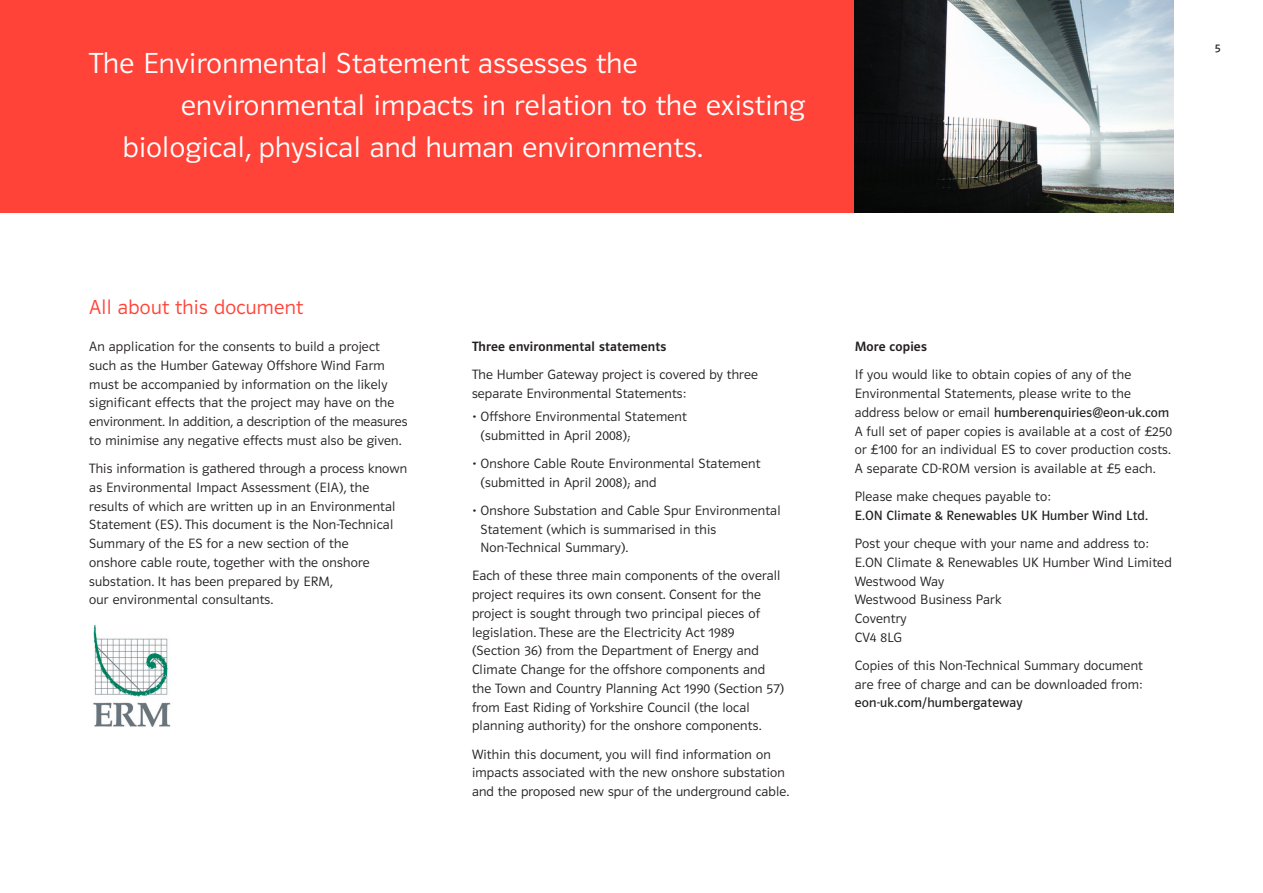
<style>
.page{position:relative;width:1263px;height:893px;background:#fff}
.page>*{position:absolute;margin:0;border:0;box-sizing:border-box;transform-origin:0 0}
.t1{font:30px "Polo 11 K Leicht";letter-spacing:.015em;color:#fff}
.t2{font:21px "Polo 22 K Leicht";letter-spacing:.015em;color:#ff4338}
.t3{font:13.95px/18.8px "Polo 11 K Leicht";letter-spacing:.015em;color:#231f20}
.t4{font:13.95px "Polo 11 K Buch";letter-spacing:.015em;color:#231f20}
.t5{font:13.95px "Polo 11 K Krftg";letter-spacing:.015em;color:#231f20}
.t6{font:12px "Polo 11 K Buch";color:#231f20}
.s1{font-family:"Polo 11 K Leicht"}
</style>
<div class="page">
<div style="left:0;top:0;width:878px;height:213px;background:#ff4338"></div>
<img style="left:855px;top:0;width:319px;height:213px">
<img style="left:93px;top:624px;width:78px;height:103px">
<h1 class="t1" style="left:89px;top:52px;width:550px">The Environmental Statement assesses the</h1>
<h1 class="t1" style="left:181px;top:94px;width:625px">environmental impacts in relation to the existing</h1>
<h1 class="t1" style="left:123px;top:136px;width:582px">biological, physical and human environments.</h1>
<p class="t6" style="left:1215px;top:44px;width:7px">5</p>
<h2 class="t2" style="left:89px;top:300px;width:215px">All about this document</h2>
<p class="t3" style="left:89px;top:338px;width:320px">An application for the consents to build a project such as the Humber Gateway Offshore Wind Farm must be accompanied by information on the likely significant effects that the project may have on the environment. In addition, a description of the measures to minimise any negative effects must also be given.</p>
<p class="t3" style="left:89px;top:460px;width:319px">This information is gathered through a process known as Environmental Impact Assessment (EIA), the results of which are written up in an Environmental Statement (ES). This document is the Non-Technical Summary of the ES for a new section of the<br>onshore cable route, together with the onshore substation. It has been prepared by ERM,<br>our environmental consultants.</p>
<p class="t5" style="left:472px;top:341px;width:196px">Three environmental statements</p>
<p class="t3" style="left:472px;top:366px;width:287px">The Humber Gateway project is covered by three separate Environmental Statements:</p>
<p class="t3" style="left:480px;top:408px;width:208px;text-indent:-8px">• Offshore Environmental Statement (submitted in April 2008);</p>
<p class="t3" style="left:480px;top:455px;width:281px;text-indent:-8px">• Onshore Cable Route Environmental Statement (submitted in April 2008); and</p>
<p class="t3" style="left:480px;top:502px;width:302px;text-indent:-8px">• Onshore Substation and Cable Spur Environmental<br>Statement (which is summarised in this<br>Non-Technical Summary).</p>
<p class="t3" style="left:472px;top:567px;width:314px">Each of these three main components of the overall project requires its own consent. Consent for the project is sought through two principal pieces of legislation. These are the Electricity Act 1989 (Section 36) from the Department of Energy and Climate Change for the offshore components and the Town and Country Planning Act 1990 (Section 57) from East Riding of Yorkshire Council (the local planning authority) for the onshore components.</p>
<p class="t3" style="left:472px;top:746px;width:319px">Within this document, you will find information on impacts associated with the new onshore substation and the proposed new spur of the underground cable.</p>
<p class="t5" style="left:855px;top:341px;width:74px">More copies</p>
<p class="t3" style="left:855px;top:366px;width:278px">If you would like to obtain copies of any of the<br>Environmental Statements, please write to the</p>
<p class="t4" style="left:855px;top:407px;width:316px"><span class="s1">address below or email</span> humberenquiries@eon-uk.com</p>
<p class="t3" style="left:855px;top:423px;width:319px;text-align:justify">A full set of paper copies is available at a cost of £250 or £100 for an individual ES to cover production costs.<br>A separate CD-ROM version is available at £5 each.</p>
<p class="t3" style="left:855px;top:488px;width:197px">Please make cheques payable to:</p>
<p class="t4" style="left:855px;top:510px;width:295px">E.ON Climate &amp; Renewables UK Humber Wind Ltd.</p>
<p class="t3" style="left:855px;top:535px;width:318px">Post your cheque with your name and address to:<br>E.ON Climate &amp; Renewables UK Humber Wind Limited<br>Westwood Way<br>Westwood Business Park<br>Coventry<br>CV4 8LG</p>
<p class="t3" style="left:855px;top:657px;width:290px">Copies of this Non-Technical Summary document are free of charge and can be downloaded from:</p>
<p class="t4" style="left:855px;top:698px;width:169px">eon-uk.com/humbergateway</p>
</div>
